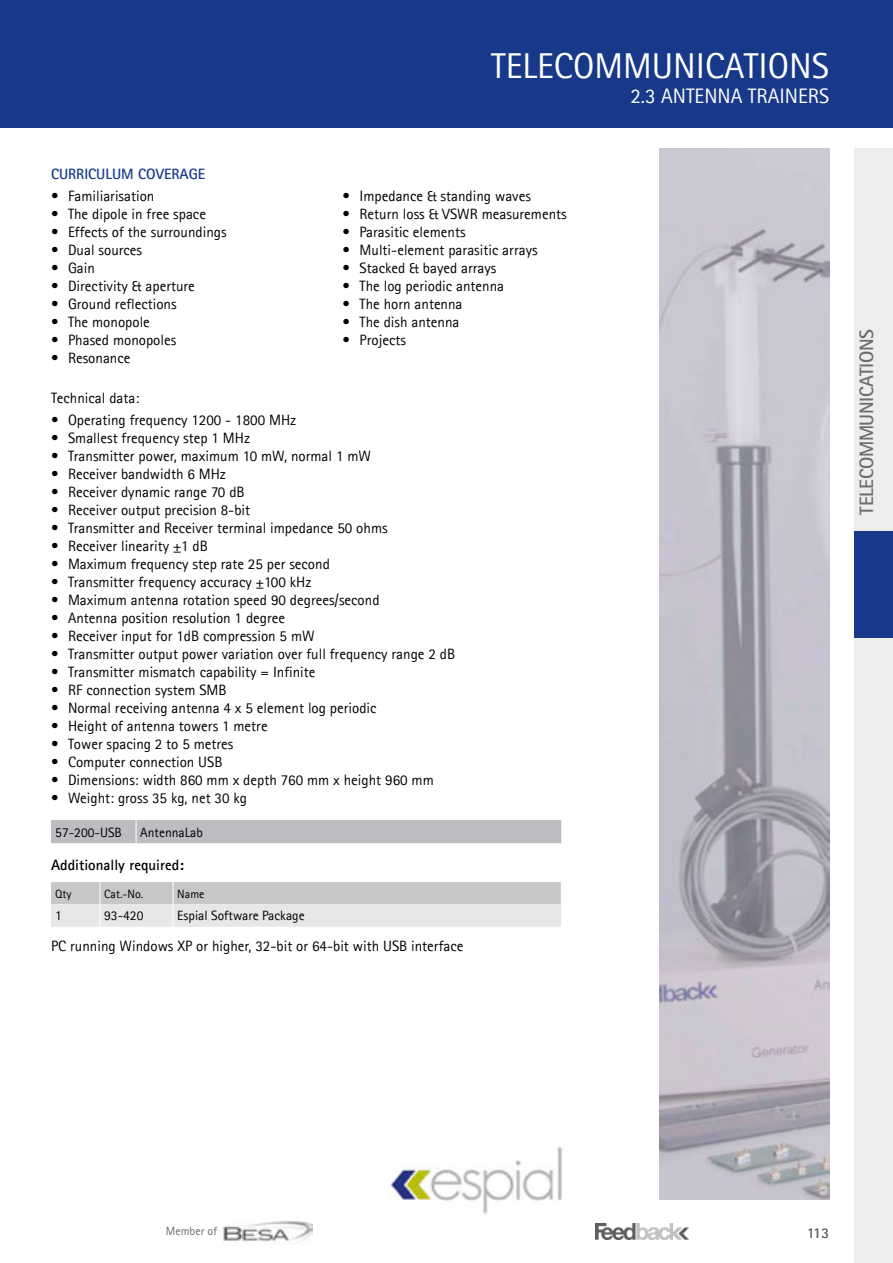
<style>
.page{position:relative;width:893px;height:1263px;background:#fff}
.page>*{position:absolute;margin:0;border:0;box-sizing:border-box;transform-origin:0 0}
.t1{font:36px "Agfa Rotis Sans Serif";color:#fff}
.t2{font:21px "Agfa Rotis Sans Serif";color:#fff}
.t3{font:700 19.5px "Agfa Rotis Sans Serif";letter-spacing:-.02em;color:#6d6d71}
.t4{font:15px "Agfa Rotis Sans Serif";color:#000}
.t5{font:700 15px "Agfa Rotis Sans Serif";color:#000}
.t6{font:700 15px "Agfa Rotis Sans Serif";color:#183889}
.t7{font:700 15px "Agfa Rotis Sans Serif";color:#57595b}
.t8{font:13.5px "Agfa Rotis Sans Serif";color:#000}
.t9{font:12px "Agfa Rotis Sans Serif";color:#000}
.t10{font:12px "Agfa Rotis Sans Serif";color:#6d6d71}
</style>
<div class="page">
<div style="left:855px;top:149px;width:38px;height:1114px;background:#ededee"></div>
<div style="left:0;top:0;width:893px;height:128px;background:#183889"></div>
<div style="left:855px;top:531px;width:38px;height:107px;background:#183889"></div>
<img style="left:595px;top:1223px;width:94px;height:16px">
<img style="left:223px;top:1221px;width:90px;height:22px">
<div style="left:51px;top:820px;width:510px;height:23px;background:#bbbdc0"></div>
<svg style="left:51px;top:882px;width:510px;height:45px;background:#d6d7d9"></svg>
<img style="left:659px;top:149px;width:170px;height:1050px">
<img style="left:391px;top:1146px;width:171px;height:68px">
<p class="t6" style="left:51px;top:164px;width:156px">CURRICULUM COVERAGE</p>
<p class="t4" style="left:51px;top:187px;width:105px">• Familiarisation</p>
<p class="t4" style="left:51px;top:205px;width:156px">• The dipole in free space</p>
<p class="t4" style="left:51px;top:223px;width:177px">• Effects of the surroundings</p>
<p class="t4" style="left:51px;top:241px;width:93px">• Dual sources</p>
<p class="t4" style="left:51px;top:259px;width:45px">• Gain</p>
<p class="t4" style="left:51px;top:277px;width:145px">• Directivity &amp; aperture</p>
<p class="t4" style="left:51px;top:295px;width:127px">• Ground reflections</p>
<p class="t4" style="left:51px;top:313px;width:100px">• The monopole</p>
<p class="t4" style="left:51px;top:331px;width:127px">• Phased monopoles</p>
<p class="t4" style="left:51px;top:349px;width:81px">• Resonance</p>
<h1 class="t1" style="left:491px;top:44px;width:339px">TELECOMMUNICATIONS</h1>
<h2 class="t2" style="left:630px;top:84px;width:200px">2.3 ANTENNA TRAINERS</h2>
<p class="t4" style="left:343px;top:187px;width:190px">• Impedance &amp; standing waves</p>
<p class="t4" style="left:343px;top:205px;width:226px">• Return loss &amp; VSWR measurements</p>
<p class="t4" style="left:343px;top:223px;width:125px">• Parasitic elements</p>
<p class="t4" style="left:343px;top:241px;width:197px">• Multi-element parasitic arrays</p>
<p class="t4" style="left:343px;top:259px;width:155px">• Stacked &amp; bayed arrays</p>
<p class="t4" style="left:343px;top:277px;width:163px">• The log periodic antenna</p>
<p class="t4" style="left:343px;top:295px;width:122px">• The horn antenna</p>
<p class="t4" style="left:343px;top:313px;width:118px">• The dish antenna</p>
<p class="t4" style="left:343px;top:331px;width:65px">• Projects</p>
<p class="t4" style="left:51px;top:389px;width:90px">Technical data:</p>
<p class="t4" style="left:51px;top:411px;width:247px">• Operating frequency 1200 - 1800 MHz</p>
<p class="t4" style="left:51px;top:429px;width:201px">• Smallest frequency step 1 MHz</p>
<p class="t4" style="left:51px;top:447px;width:322px">• Transmitter power, maximum 10 mW, normal 1 mW</p>
<p class="t4" style="left:51px;top:465px;width:177px">• Receiver bandwidth 6 MHz</p>
<p class="t4" style="left:51px;top:483px;width:195px">• Receiver dynamic range 70 dB</p>
<p class="t4" style="left:51px;top:501px;width:201px">• Receiver output precision 8-bit</p>
<p class="t4" style="left:51px;top:519px;width:338px">• Transmitter and Receiver terminal impedance 50 ohms</p>
<p class="t4" style="left:51px;top:537px;width:158px">• Receiver linearity ±1 dB</p>
<p class="t4" style="left:51px;top:555px;width:280px">• Maximum frequency step rate 25 per second</p>
<p class="t4" style="left:51px;top:573px;width:262px">• Transmitter frequency accuracy ±100 kHz</p>
<p class="t4" style="left:51px;top:591px;width:330px">• Maximum antenna rotation speed 90 degrees/second</p>
<p class="t4" style="left:51px;top:609px;width:236px">• Antenna position resolution 1 degree</p>
<p class="t4" style="left:51px;top:627px;width:265px">• Receiver input for 1dB compression 5 mW</p>
<p class="t4" style="left:51px;top:645px;width:406px">• Transmitter output power variation over full frequency range 2 dB</p>
<p class="t4" style="left:51px;top:663px;width:266px">• Transmitter mismatch capability = Infinite</p>
<p class="t4" style="left:51px;top:681px;width:177px">• RF connection system SMB</p>
<p class="t4" style="left:51px;top:699px;width:327px">• Normal receiving antenna 4 x 5 element log periodic</p>
<p class="t4" style="left:51px;top:717px;width:218px">• Height of antenna towers 1 metre</p>
<p class="t4" style="left:51px;top:735px;width:184px">• Tower spacing 2 to 5 metres</p>
<p class="t4" style="left:51px;top:753px;width:173px">• Computer connection USB</p>
<p class="t4" style="left:51px;top:771px;width:384px">• Dimensions: width 860 mm x depth 760 mm x height 960 mm</p>
<p class="t4" style="left:51px;top:789px;width:198px">• Weight: gross 35 kg, net 30 kg</p>
<p class="t8" style="left:55px;top:824px;width:68px">57-200-USB</p>
<p class="t8" style="left:140px;top:824px;width:64px">AntennaLab</p>
<p class="t5" style="left:51px;top:855px;width:134px">Additionally required:</p>
<p class="t9" style="left:55px;top:887px;width:18px">Qty</p>
<p class="t9" style="left:104px;top:887px;width:41px">Cat.-No.</p>
<p class="t9" style="left:177px;top:887px;width:29px">Name</p>
<p class="t8" style="left:55px;top:908px;width:8px">1</p>
<p class="t8" style="left:104px;top:908px;width:41px">93-420</p>
<p class="t8" style="left:177px;top:908px;width:129px">Espial Software Package</p>
<p class="t4" style="left:51px;top:937px;width:414px">PC running Windows XP or higher, 32-bit or 64-bit with USB interface</p>
<h3 class="t3" style="left:854px;top:514px;width:187px;rotate:-90deg">TELECOMMUNICATIONS</h3>
<p class="t10" style="left:166px;top:1223px;width:53px">Member of</p>
<p class="t7" style="left:807px;top:1223px;width:24px">113</p>
</div>
